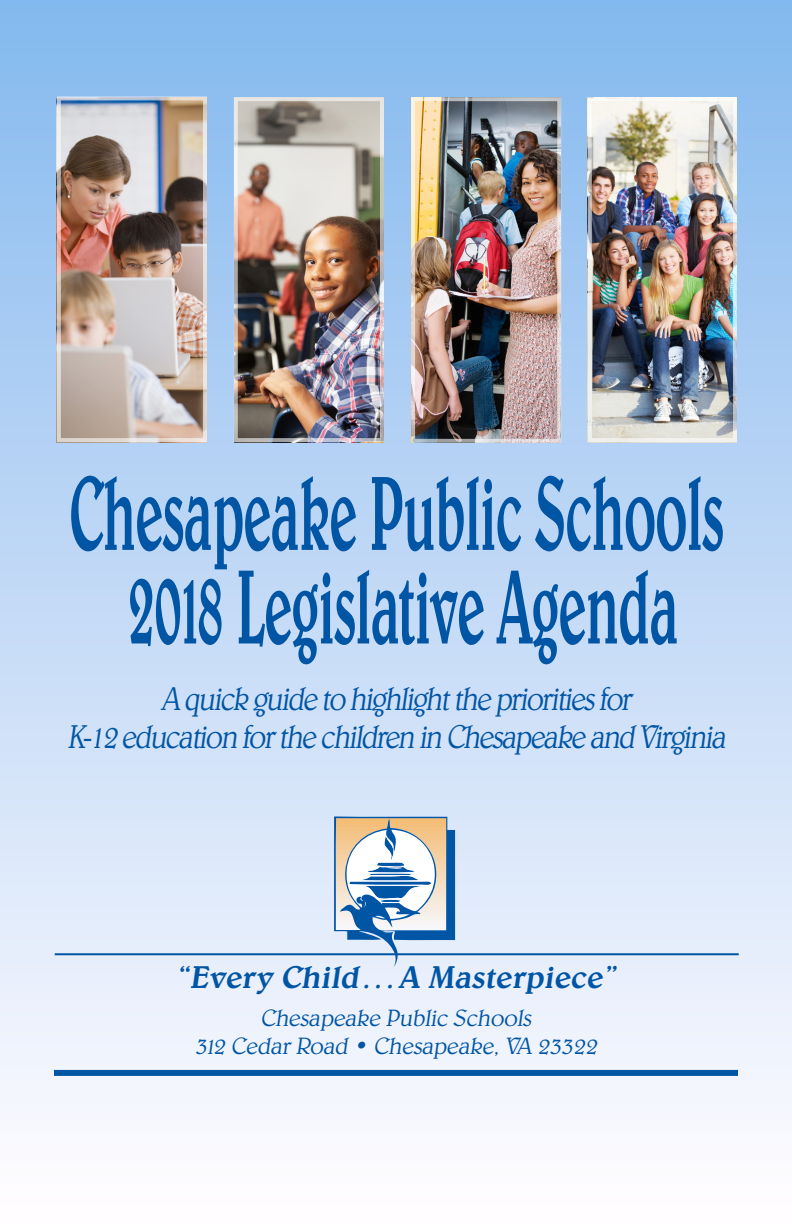
<style>
.page{position:relative;width:792px;height:1224px;background:#fff}
.page>*{position:absolute;margin:0;border:0;box-sizing:border-box;transform-origin:0 0}
.t1{font:500 107px/93.6px "Belwe BT";letter-spacing:-.02em;color:#0155a5;text-align:center;scale:.51 1}
.t2{font:300 33.4px/37.8px "Belwe BT";color:#0155a5;text-align:center;scale:.9 1}
.t3{font:500 32px "Belwe BT";color:#0155a5}
.t4{font:300 24px "Belwe BT";color:#0155a5}
</style>
<div class="page">
<div style="left:0;top:0;width:792px;height:1224px;background:linear-gradient(to bottom,#85b8ed,#fffdff)"></div>
<div style="left:54px;top:1070px;width:684px;height:6px;background:#0155a5"></div>
<img style="left:239px;top:102px;width:140px;height:335px">
<img style="left:416px;top:102px;width:140px;height:336px">
<img style="left:62px;top:101px;width:140px;height:336px">
<div style="left:57px;top:96px;width:150px;height:346px;border:4px solid #fff"></div>
<div style="left:411px;top:97px;width:150px;height:346px;border:4px solid #fff"></div>
<img style="left:593px;top:102px;width:139px;height:335px">
<div style="left:588px;top:97px;width:149px;height:345px;border:4px solid #fff"></div>
<div style="left:234px;top:97px;width:150px;height:345px;border:4px solid #fff"></div>
<hr style="left:55px;top:953px;width:684px;height:2px;background:#0155a5">
<svg style="left:334px;top:816px;width:121px;height:151px"></svg>
<h1 class="t1" style="left:69px;top:464px;width:1286px">Chesapeake Public Schools<br>2018 Legislative Agenda</h1>
<h2 class="t2" style="left:67px;top:680px;width:740px">A quick guideto highlighttheprioritiesfor<br>K-12education forthechildren in Chesapeakeand Virginia</h2>
<h2 class="t3" style="left:176px;top:957px;width:447px">“Every Child ... A Masterpiece”</h2>
<p class="t4" style="left:260px;top:1003px;width:277px">Chesapeake Public Schools</p>
<p class="t4" style="left:195px;top:1031px;width:407px">312 Cedar Road • Chesapeake, VA 23322</p>
</div>
